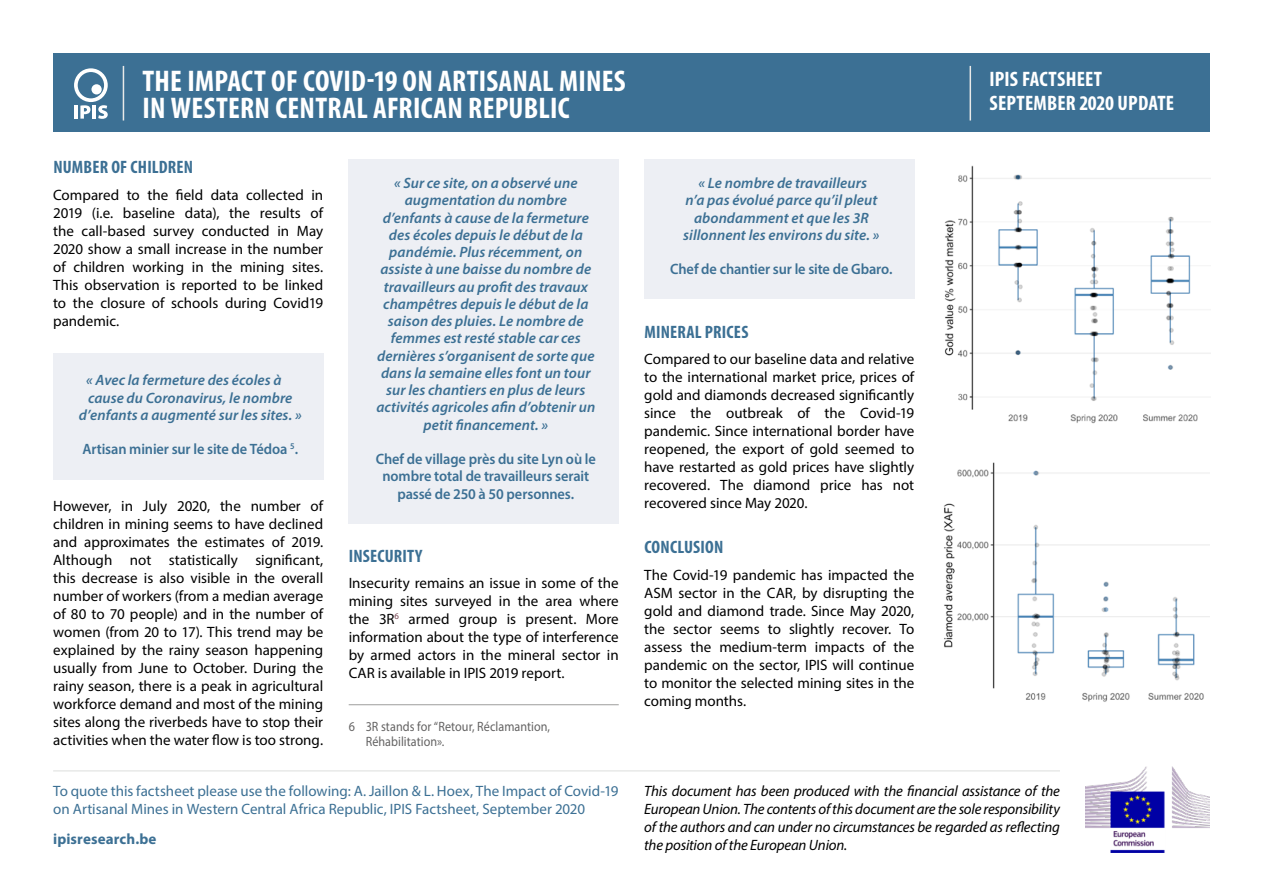
<style>
.page{position:relative;width:1263px;height:893px;background:#fff}
.page>*{position:absolute;margin:0;border:0;box-sizing:border-box;transform-origin:0 0}
.t1{font:700 condensed 30px/27px "Myriad Pro";letter-spacing:.01em;color:#fff}
.t2{font:700 condensed 21px/24.2px "Myriad Pro";letter-spacing:.01em;color:#fff}
.t3{font:700 condensed 18px "Myriad Pro";letter-spacing:.01em;color:#3c7094}
.t4{font:15px/18px "Myriad Pro";color:#000;text-align:justify}
.t5{font:italic 600 15px/17.2px "Myriad Pro";letter-spacing:.005em;color:#3c7094;text-align:center}
.t6{font:italic 15px/18px "Myriad Pro";letter-spacing:-.01em;color:#000;text-align:justify}
.t7{font:15px/17.2px "Myriad Pro";color:#3c7094}
.t8{font:600 15px/17.2px "Myriad Pro";letter-spacing:-.01em;color:#3c7094;text-align:center;scale:.96 1}
.t9{font:700 15px "Myriad Pro";letter-spacing:.005em;color:#3c7094}
.t10{font:13.5px/15.5px "Myriad Pro";letter-spacing:.005em;color:#646363;scale:.9 1}
</style>
<div class="page">
<div style="left:53px;top:353px;width:270px;height:126px;background:#edeff4"></div>
<img style="left:944px;top:165px;width:266px;height:537px">
<div style="left:349px;top:160px;width:270px;height:364px;background:#edeff4"></div>
<hr style="left:349px;top:704px;width:270px;height:1px;background:#9d9d9c">
<div style="left:53px;top:53px;width:1157px;height:78px;background:#3c7094"></div>
<hr style="left:123px;top:66px;width:1px;height:55px;background:#e8e9e8">
<hr style="left:969px;top:66px;width:2px;height:55px;background:#e8e9e8">
<svg style="left:74px;top:68px;width:34px;height:51px"></svg>
<div style="left:644px;top:160px;width:270px;height:139px;background:#edeff4"></div>
<img style="left:1085px;top:767px;width:124px;height:85px">
<hr style="left:53px;top:770px;width:1007px;height:2px;background:#e8e9e8">
<h1 class="t1" style="left:142px;top:66px;width:485px">THE IMPACT OF COVID-19 ON ARTISANAL MINES<br>IN WESTERN CENTRAL AFRICAN REPUBLIC</h1>
<p class="t3" style="left:53px;top:156px;width:141px">NUMBER OF CHILDREN</p>
<p class="t4" style="left:53px;top:185px;width:272px">Compared to the field data collected in 2019 (i.e. baseline data), the results of the call-based survey conducted in May 2020 show a small increase in the number of children working in the mining sites.<br>This observation is reported to be linked to the closure of schools during Covid19 pandemic.</p>
<p class="t5" style="left:86px;top:371px;width:197px">« Avec la fermeture des écoles à</p>
<p class="t5" style="left:88px;top:389px;width:206px">cause du Coronavirus, le nombre</p>
<p class="t5" style="left:79px;top:406px;width:224px">d’enfants a augmenté sur les sites. »</p>
<p class="t8" style="left:82px;top:440px;width:226px">Artisan minier sur le site de Tédoa <sup>5</sup>.</p>
<p class="t4" style="left:53px;top:496px;width:272px">However, in July 2020, the number of children in mining seems to have declined and approximates the estimates of 2019.<br>Although not statistically significant, this decrease is also visible in the overall number of workers (from a median average of 80 to 70 people) and in the number of women (from 20 to 17). This trend may be explained by the rainy season happening usually from June to October. During the rainy season, there is a peak in agricultural workforce demand and most of the mining sites along the riverbeds have to stop their activities when the water flow is too strong.</p>
<p class="t5" style="left:376px;top:174px;width:220px">« Sur ce site, on a observé une augmentation du nombre d’enfants à cause de la fermeture des écoles depuis le début de la pandémie. Plus récemment, on assiste à une baisse du nombre de travailleurs au profit des travaux champêtres depuis le début de la saison des pluies. Le nombre de femmes est resté stable car ces dernières s’organisent de sorte que dans la semaine elles font un tour sur les chantiers en plus de leurs activités agricoles afin d’obtenir un petit financement. »</p>
<p class="t8" style="left:376px;top:450px;width:231px">Chef de village près du site Lyn où le nombre total de travailleurs serait passé de 250 à 50 personnes.</p>
<p class="t3" style="left:349px;top:545px;width:75px">INSECURITY</p>
<p class="t4" style="left:349px;top:574px;width:272px">Insecurity remains an issue in some of the mining sites surveyed in the area where the 3R<sup>6</sup> armed group is present. More information about the type of interference by armed actors in the mineral sector in CAR is available in IPIS 2019 report.</p>
<p class="t10" style="left:366px;top:718px;width:206px;text-indent:-17px">6 3R stands for “Retour, Réclamantion,<br>Réhabilitation».</p>
<p class="t7" style="left:53px;top:782px;width:567px">To quote this factsheet please use the following: A. Jaillon &amp; L. Hoex, The Impact of Covid-19 on Artisanal Mines in Western Central Africa Republic, IPIS Factsheet, September 2020</p>
<p class="t9" style="left:53px;top:829px;width:105px">ipisresearch.be</p>
<p class="t5" style="left:683px;top:174px;width:198px">« Le nombre de travailleurs<br>n’a pas évolué parce qu’il pleut abondamment et que les 3R sillonnent les environs du site. »</p>
<p class="t8" style="left:670px;top:260px;width:233px">Chef de chantier sur le site de Gbaro.</p>
<p class="t3" style="left:644px;top:320px;width:106px">MINERAL PRICES</p>
<p class="t4" style="left:644px;top:350px;width:272px">Compared to our baseline data and relative to the international market price, prices of gold and diamonds decreased significantly since the outbreak of the Covid-19 pandemic. Since international border have reopened, the export of gold seemed to have restarted as gold prices have slightly recovered. The diamond price has not recovered since May 2020.</p>
<p class="t3" style="left:644px;top:536px;width:81px">CONCLUSION</p>
<p class="t4" style="left:644px;top:566px;width:272px">The Covid-19 pandemic has impacted the ASM sector in the CAR, by disrupting the gold and diamond trade. Since May 2020, the sector seems to slightly recover. To assess the medium-term impacts of the pandemic on the sector, IPIS will continue to monitor the selected mining sites in the coming months.</p>
<h2 class="t2" style="left:989px;top:66px;width:186px">IPIS FACTSHEET<br>SEPTEMBER 2020 UPDATE</h2>
<p class="t6" style="left:644px;top:782px;width:417px">This document has been produced with the financial assistance of the European Union. The contents of this document are the sole responsibility of the authors and can under no circumstances be regarded as reflecting the position of the European Union.</p>
</div>
